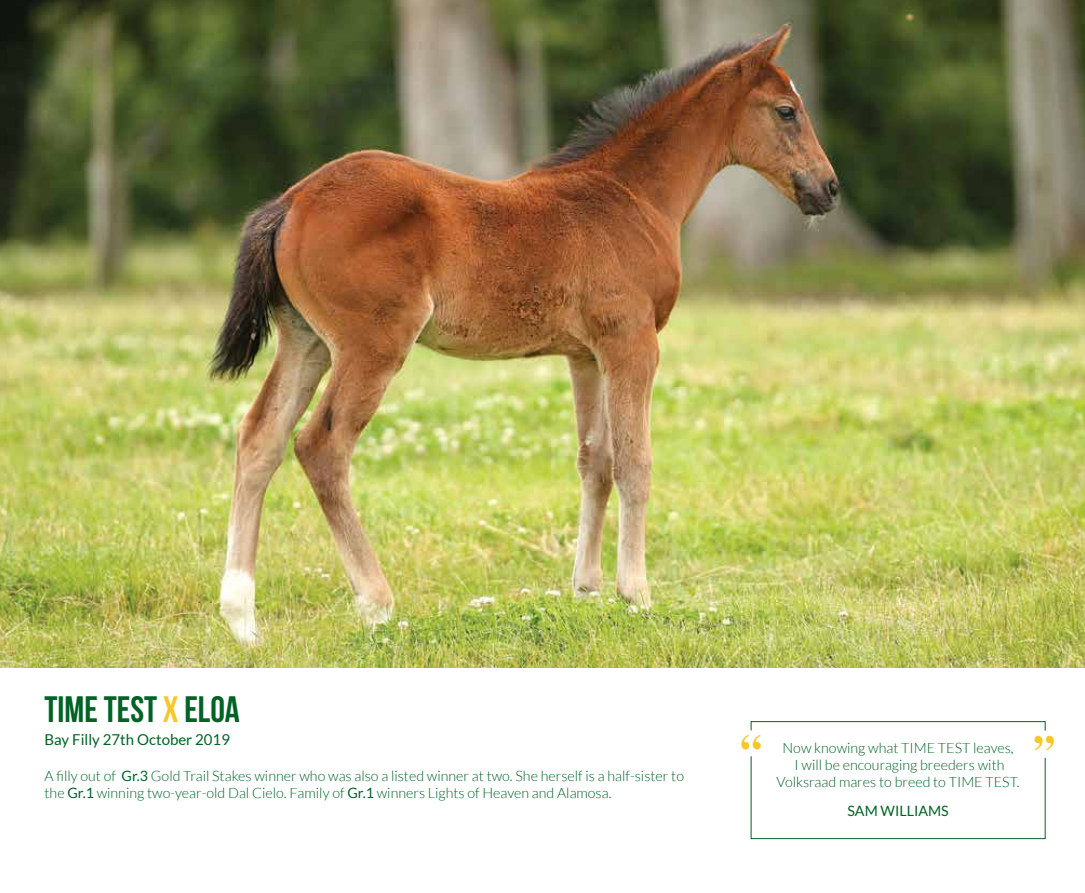
<style>
.page{position:relative;width:1085px;height:893px;background:#fff}
.page>*{position:absolute;margin:0;border:0;box-sizing:border-box;transform-origin:0 0}
.t1{font:700 42.45px "Times";color:#f7c725}
.t2{font:36.75px "Bebas Neue";color:#006225}
.t3{font:15px "Lato";color:#006225}
.t4{font:300 14.25px/17.2px "Lato";color:#006225;text-align:center}
.t5{font:14.25px "Lato";color:#006225}
.s1{color:#f7c725}
.s2{font-weight:400}
</style>
<div class="page">
<div style="left:750px;top:721px;width:295px;height:10px;border:1px solid #006225"></div>
<svg style="left:750px;top:756px;width:295px;height:83px"></svg>
<img style="left:0;top:0;width:1084px;height:668px">
<h2 class="t2" style="left:45px;top:689px;width:197px">TIME TEST <span class="s1">x</span> ELOA</h2>
<p class="t3" style="left:45px;top:731px;width:187px">Bay Filly 27th October 2019</p>
<p class="t4" style="left:45px;top:768px;width:641px;text-align:left">A filly out of <span class="s2">Gr.3</span> Gold Trail Stakes winner who was also a listed winner at two. She herself is a half-sister to the <span class="s2">Gr.1</span> winning two-year-old Dal Cielo. Family of <span class="s2">Gr.1</span> winners Lights of Heaven and Alamosa.</p>
<h1 class="t1" style="left:740px;top:708px;width:23px">“</h1>
<h1 class="t1" style="left:1033px;top:710px;width:23px">”</h1>
<p class="t4" style="left:776px;top:739px;width:244px">Now knowing what TIME TEST leaves,<br>I will be encouraging breeders with<br>Volksraad mares to breed to TIME TEST.</p>
<p class="t5" style="left:847px;top:803px;width:103px">SAM WILLIAMS</p>
</div>
